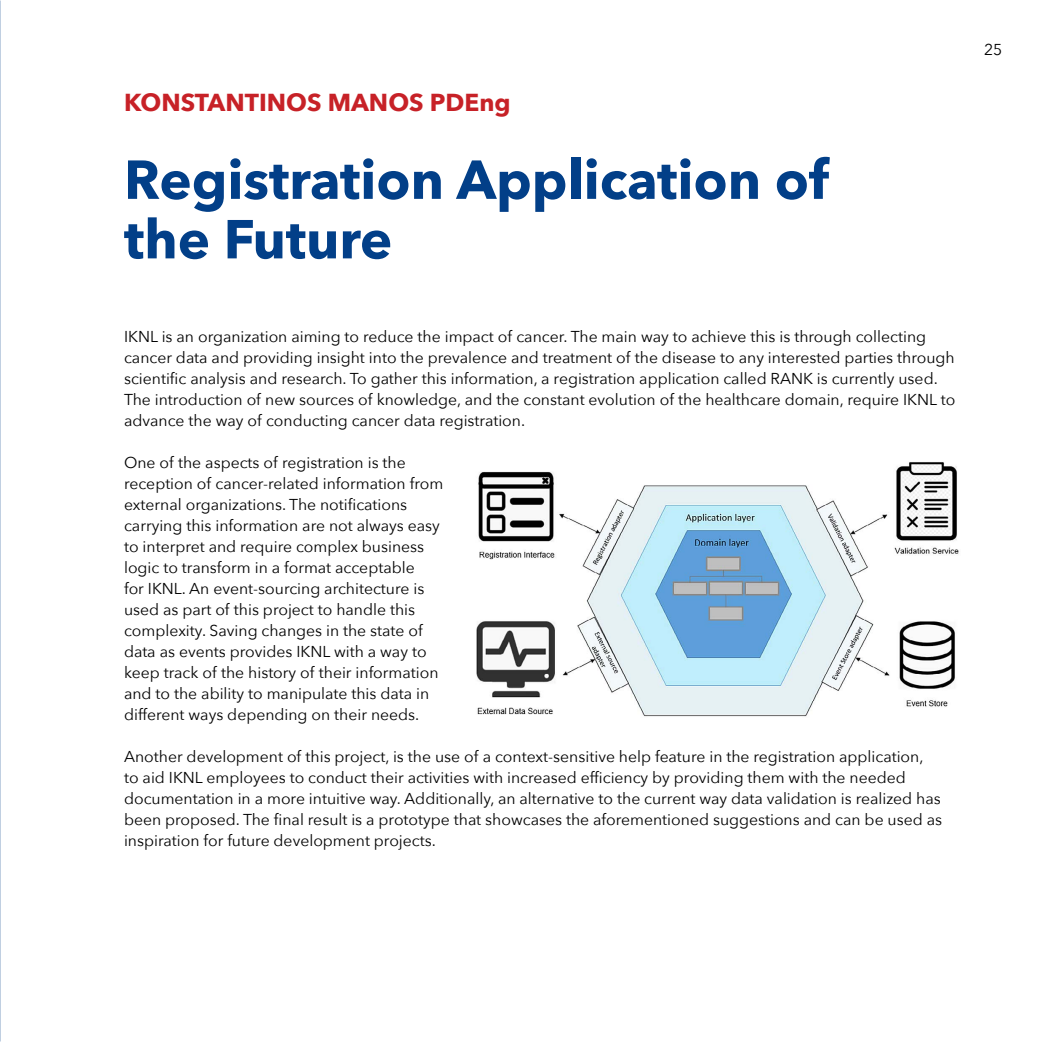
<style>
.page{position:relative;width:1042px;height:1042px;background:#fff}
.page>*{position:absolute;margin:0;border:0;box-sizing:border-box;transform-origin:0 0}
.t1{font:700 54.25px/59.5px "Avenir Next";color:#023f88}
.t2{font:700 24.5px "Avenir Next";color:#c72127}
.t3{font:15.75px/21px "Avenir Next";color:#000}
</style>
<div class="page">
<img style="left:476px;top:462px;width:483px;height:255px">
<h2 class="t2" style="left:124px;top:82px;width:388px">KONSTANTINOS MANOS PDEng</h2>
<h1 class="t1" style="left:124px;top:149px;width:706px">Registration Application of the Future</h1>
<p class="t3" style="left:124px;top:326px;width:833px">IKNL is an organization aiming to reduce the impact of cancer. The main way to achieve this is through collecting cancer data and providing insight into the prevalence and treatment of the disease to any interested parties through scientific analysis and research. To gather this information, a registration application called RANK is currently used.<br>The introduction of new sources of knowledge, and the constant evolution of the healthcare domain, require IKNL to advance the way of conducting cancer data registration.</p>
<p class="t3" style="left:124px;top:452px;width:321px">One of the aspects of registration is the reception of cancer-related information from external organizations. The notifications carrying this information are not always easy to interpret and require complex business logic to transform in a format acceptable<br>for IKNL. An event-sourcing architecture is used as part of this project to handle this complexity. Saving changes in the state of data as events provides IKNL with a way to keep track of the history of their information and to the ability to manipulate this data in different ways depending on their needs.</p>
<p class="t3" style="left:124px;top:746px;width:819px">Another development of this project, is the use of a context-sensitive help feature in the registration application,<br>to aid IKNL employees to conduct their activities with increased efficiency by providing them with the needed documentation in a more intuitive way. Additionally, an alternative to the current way data validation is realized has been proposed. The final result is a prototype that showcases the aforementioned suggestions and can be used as inspiration for future development projects.</p>
<p class="t3" style="left:984px;top:39px;width:20px">25</p>
</div>
